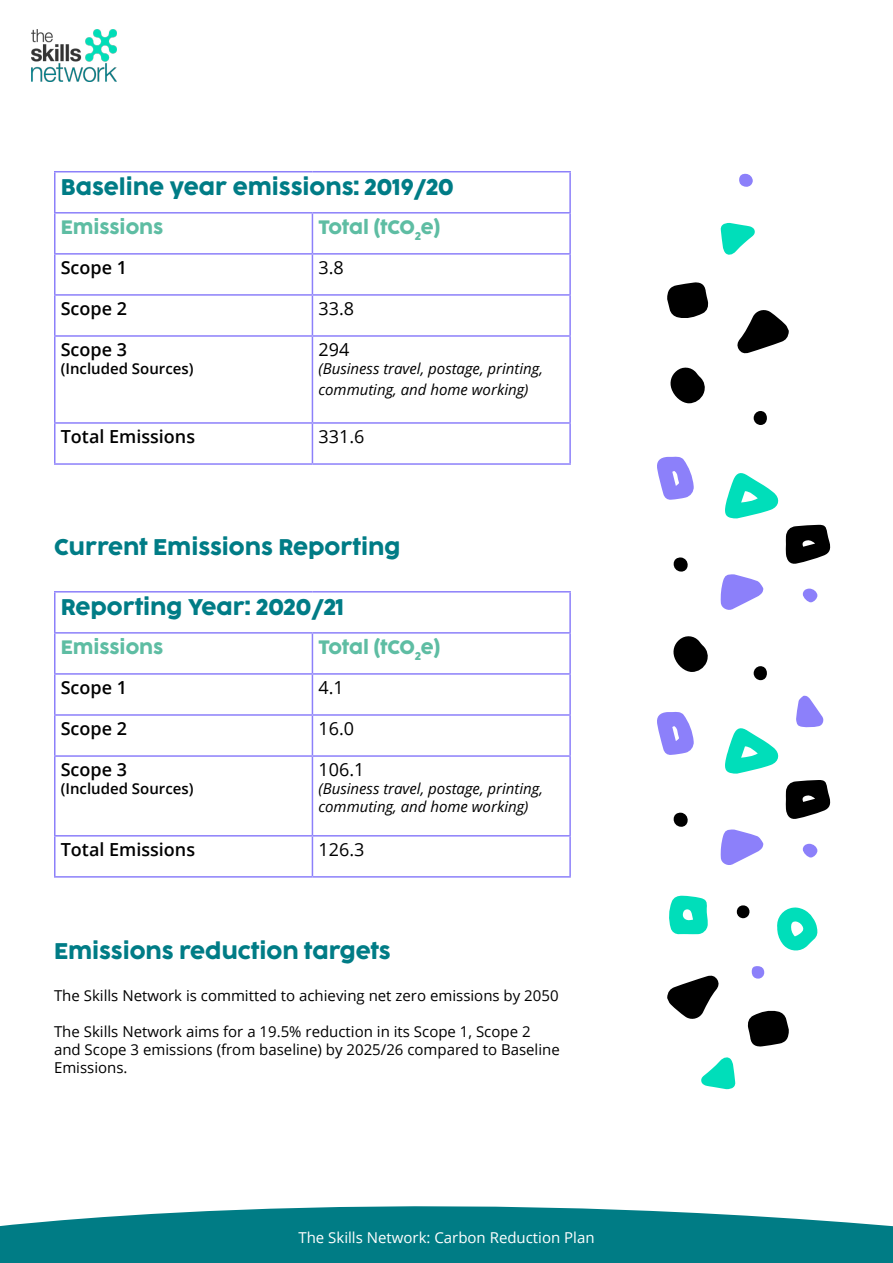
<style>
.page{position:relative;width:893px;height:1263px;background:#fff}
.page>*{position:absolute;margin:0;border:0;box-sizing:border-box;transform-origin:0 0}
.t1{font:21px "Cocogoose Pro";color:#007c86}
.t2{font:600 18px "Open Sans";color:#000}
.t3{font:18px "Cocogoose Pro";color:#5ebda3}
.t4{font:18px "Open Sans";color:#000}
.t5{font:15px/18px "Open Sans";color:#000}
.t6{font:italic 15px/21.6px "Open Sans";color:#000}
.t7{font:15px "Open Sans";color:#fff}
.t8{font:600 15px "Open Sans";color:#000}
</style>
<div class="page">
<svg style="left:0;top:1206px;width:893px;height:57px;background:#1e8b93"></svg>
<img style="left:32px;top:29px;width:85px;height:52px">
<hr style="left:54px;top:171px;width:258px;height:1px;background:#8c80fa">
<hr style="left:54px;top:172px;width:2px;height:40px;background:#8c80fa">
<hr style="left:312px;top:171px;width:259px;height:1px;background:#8c80fa">
<hr style="left:569px;top:172px;width:2px;height:40px;background:#8c80fa">
<hr style="left:54px;top:212px;width:258px;height:2px;background:#8c80fa">
<hr style="left:54px;top:214px;width:2px;height:39px;background:#8c80fa">
<hr style="left:312px;top:212px;width:259px;height:2px;background:#8c80fa">
<hr style="left:312px;top:214px;width:1px;height:39px;background:#8c80fa">
<hr style="left:569px;top:214px;width:2px;height:39px;background:#8c80fa">
<hr style="left:54px;top:253px;width:258px;height:2px;background:#8c80fa">
<hr style="left:54px;top:255px;width:2px;height:39px;background:#8c80fa">
<hr style="left:312px;top:253px;width:259px;height:2px;background:#8c80fa">
<hr style="left:312px;top:255px;width:1px;height:39px;background:#8c80fa">
<hr style="left:569px;top:255px;width:2px;height:39px;background:#8c80fa">
<hr style="left:54px;top:294px;width:258px;height:2px;background:#8c80fa">
<hr style="left:54px;top:296px;width:2px;height:39px;background:#8c80fa">
<hr style="left:312px;top:294px;width:259px;height:2px;background:#8c80fa">
<hr style="left:312px;top:296px;width:1px;height:39px;background:#8c80fa">
<hr style="left:569px;top:296px;width:2px;height:39px;background:#8c80fa">
<hr style="left:54px;top:335px;width:258px;height:2px;background:#8c80fa">
<hr style="left:54px;top:337px;width:2px;height:85px;background:#8c80fa">
<hr style="left:312px;top:335px;width:259px;height:2px;background:#8c80fa">
<hr style="left:312px;top:337px;width:1px;height:85px;background:#8c80fa">
<hr style="left:569px;top:337px;width:2px;height:85px;background:#8c80fa">
<hr style="left:54px;top:422px;width:258px;height:2px;background:#8c80fa">
<hr style="left:54px;top:424px;width:2px;height:39px;background:#8c80fa">
<hr style="left:312px;top:422px;width:259px;height:2px;background:#8c80fa">
<hr style="left:312px;top:424px;width:1px;height:39px;background:#8c80fa">
<hr style="left:569px;top:424px;width:2px;height:39px;background:#8c80fa">
<hr style="left:54px;top:463px;width:258px;height:2px;background:#8c80fa">
<hr style="left:312px;top:463px;width:259px;height:2px;background:#8c80fa">
<hr style="left:54px;top:591px;width:258px;height:1px;background:#8c80fa">
<hr style="left:54px;top:592px;width:2px;height:40px;background:#8c80fa">
<hr style="left:312px;top:591px;width:259px;height:1px;background:#8c80fa">
<hr style="left:569px;top:592px;width:2px;height:40px;background:#8c80fa">
<hr style="left:54px;top:632px;width:258px;height:2px;background:#8c80fa">
<hr style="left:54px;top:634px;width:2px;height:39px;background:#8c80fa">
<hr style="left:312px;top:632px;width:259px;height:2px;background:#8c80fa">
<hr style="left:312px;top:634px;width:1px;height:39px;background:#8c80fa">
<hr style="left:569px;top:634px;width:2px;height:39px;background:#8c80fa">
<hr style="left:54px;top:673px;width:258px;height:2px;background:#8c80fa">
<hr style="left:54px;top:675px;width:2px;height:39px;background:#8c80fa">
<hr style="left:312px;top:673px;width:259px;height:2px;background:#8c80fa">
<hr style="left:312px;top:675px;width:1px;height:39px;background:#8c80fa">
<hr style="left:569px;top:675px;width:2px;height:39px;background:#8c80fa">
<hr style="left:54px;top:714px;width:258px;height:2px;background:#8c80fa">
<hr style="left:54px;top:716px;width:2px;height:39px;background:#8c80fa">
<hr style="left:312px;top:714px;width:259px;height:2px;background:#8c80fa">
<hr style="left:312px;top:716px;width:1px;height:39px;background:#8c80fa">
<hr style="left:569px;top:716px;width:2px;height:39px;background:#8c80fa">
<hr style="left:54px;top:755px;width:258px;height:2px;background:#8c80fa">
<hr style="left:54px;top:757px;width:2px;height:78px;background:#8c80fa">
<hr style="left:312px;top:755px;width:259px;height:2px;background:#8c80fa">
<hr style="left:312px;top:757px;width:1px;height:78px;background:#8c80fa">
<hr style="left:569px;top:757px;width:2px;height:78px;background:#8c80fa">
<hr style="left:54px;top:835px;width:258px;height:1px;background:#8c80fa">
<hr style="left:54px;top:836px;width:2px;height:40px;background:#8c80fa">
<hr style="left:312px;top:835px;width:259px;height:1px;background:#8c80fa">
<hr style="left:312px;top:836px;width:1px;height:40px;background:#8c80fa">
<hr style="left:569px;top:836px;width:2px;height:40px;background:#8c80fa">
<hr style="left:54px;top:876px;width:258px;height:2px;background:#8c80fa">
<hr style="left:312px;top:876px;width:259px;height:2px;background:#8c80fa">
<svg style="left:725px;top:473px;width:54px;height:45px"></svg>
<svg style="left:725px;top:728px;width:54px;height:46px"></svg>
<svg style="left:737px;top:310px;width:52px;height:44px"></svg>
<svg style="left:667px;top:975px;width:52px;height:44px"></svg>
<svg style="left:786px;top:525px;width:45px;height:39px"></svg>
<svg style="left:786px;top:780px;width:45px;height:39px"></svg>
<svg style="left:720px;top:223px;width:35px;height:32px"></svg>
<svg style="left:701px;top:1057px;width:35px;height:32px"></svg>
<svg style="left:669px;top:895px;width:39px;height:39px;background:#2ee3c6"></svg>
<svg style="left:667px;top:282px;width:42px;height:36px"></svg>
<svg style="left:747px;top:1010px;width:42px;height:37px"></svg>
<svg style="left:777px;top:907px;width:41px;height:44px"></svg>
<svg style="left:657px;top:457px;width:37px;height:43px"></svg>
<svg style="left:657px;top:712px;width:37px;height:43px"></svg>
<svg style="left:720px;top:574px;width:44px;height:36px"></svg>
<svg style="left:720px;top:829px;width:44px;height:36px"></svg>
<svg style="left:796px;top:695px;width:28px;height:32px"></svg>
<svg style="left:670px;top:367px;width:35px;height:36px"></svg>
<svg style="left:673px;top:636px;width:35px;height:36px"></svg>
<svg style="left:673px;top:557px;width:15px;height:15px"></svg>
<svg style="left:673px;top:812px;width:15px;height:15px"></svg>
<svg style="left:803px;top:589px;width:14px;height:13px"></svg>
<svg style="left:803px;top:844px;width:14px;height:14px"></svg>
<div style="left:754px;top:411px;width:13px;height:14px;background:#000;border-radius:50%"></div>
<div style="left:754px;top:666px;width:13px;height:14px;background:#000;border-radius:50%"></div>
<svg style="left:739px;top:173px;width:14px;height:14px"></svg>
<svg style="left:752px;top:966px;width:12px;height:12px"></svg>
<svg style="left:737px;top:905px;width:13px;height:13px"></svg>
<h1 class="t1" style="left:61px;top:171px;width:395px">Baseline year emissions: 2019/20</h1>
<p class="t3" style="left:61px;top:213px;width:104px">Emissions</p>
<p class="t3" style="left:318px;top:213px;width:123px">Total (tCO<sub>2</sub>e)</p>
<p class="t2" style="left:61px;top:255px;width:68px">Scope 1</p>
<p class="t4" style="left:318px;top:255px;width:27px">3.8</p>
<p class="t2" style="left:61px;top:296px;width:68px">Scope 2</p>
<p class="t4" style="left:318px;top:296px;width:37px">33.8</p>
<p class="t2" style="left:61px;top:337px;width:68px">Scope 3</p>
<p class="t8" style="left:61px;top:358px;width:134px">(Included Sources)</p>
<p class="t4" style="left:318px;top:337px;width:32px">294</p>
<p class="t6" style="left:318px;top:357px;width:226px">(Business travel, postage, printing, commuting, and home working)</p>
<p class="t2" style="left:61px;top:424px;width:136px">Total Emissions</p>
<p class="t4" style="left:318px;top:424px;width:47px">331.6</p>
<h1 class="t1" style="left:54px;top:530px;width:348px">Current Emissions Reporting</h1>
<h1 class="t1" style="left:61px;top:591px;width:285px">Reporting Year: 2020/21</h1>
<p class="t3" style="left:61px;top:633px;width:104px">Emissions</p>
<p class="t3" style="left:318px;top:633px;width:123px">Total (tCO<sub>2</sub>e)</p>
<p class="t2" style="left:61px;top:675px;width:68px">Scope 1</p>
<p class="t4" style="left:318px;top:675px;width:27px">4.1</p>
<p class="t2" style="left:61px;top:716px;width:68px">Scope 2</p>
<p class="t4" style="left:318px;top:716px;width:37px">16.0</p>
<p class="t2" style="left:61px;top:757px;width:68px">Scope 3</p>
<p class="t8" style="left:61px;top:778px;width:134px">(Included Sources)</p>
<p class="t4" style="left:318px;top:757px;width:47px">106.1</p>
<p class="t6" style="left:318px;top:779px;width:226px;line-height:18px">(Business travel, postage, printing, commuting, and home working)</p>
<p class="t2" style="left:61px;top:837px;width:136px">Total Emissions</p>
<p class="t4" style="left:318px;top:837px;width:47px">126.3</p>
<h1 class="t1" style="left:54px;top:934px;width:338px">Emissions reduction targets</h1>
<p class="t5" style="left:54px;top:986px;width:506px">The Skills Network is committed to achieving net zero emissions by 2050</p>
<p class="t5" style="left:54px;top:1022px;width:507px">The Skills Network aims for a 19.5% reduction in its Scope 1, Scope 2 and Scope 3 emissions (from baseline) by 2025/26 compared to Baseline<br>Emissions.</p>
<p class="t7" style="left:298px;top:1227px;width:298px">The Skills Network: Carbon Reduction Plan</p>
</div>
